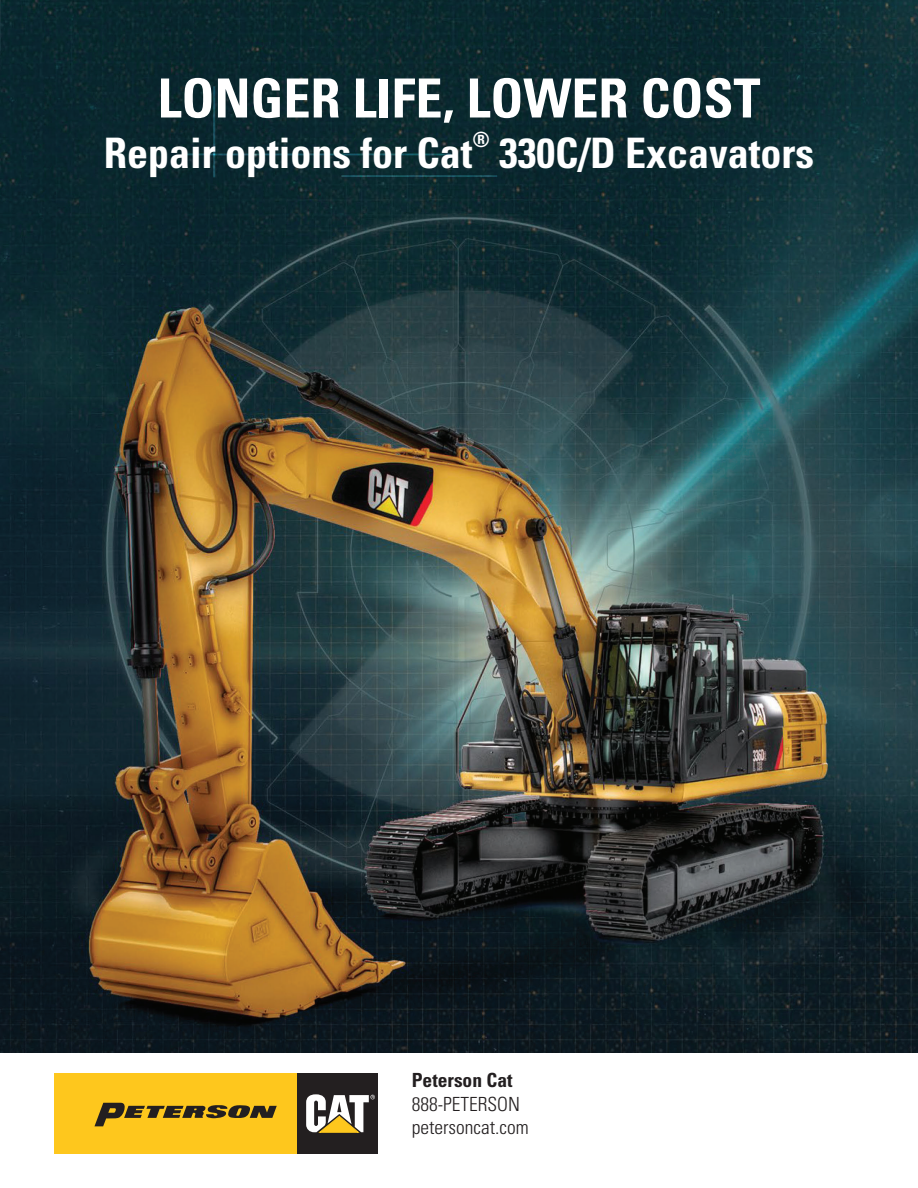
<style>
.page{position:relative;width:918px;height:1188px;background:#fff}
.page>*{position:absolute;margin:0;border:0;box-sizing:border-box;transform-origin:0 0}
.t1{font:700 condensed 54px "Univers LT Std";color:#fff}
.t2{font:700 condensed 42px "Univers LT Std";color:#fff}
.t3{font:700 condensed 21px "Univers LT Std";color:#fff}
.t4{font:300 condensed 19.5px/23.4px "Univers LT Std";color:#231f20}
.t5{font:700 condensed 19.5px "Univers LT Std";color:#231f20}
</style>
<div class="page">
<img style="left:0;top:0;width:918px;height:1053px">
<div style="left:54px;top:1073px;width:243px;height:81px;background:#fec71d"></div>
<div style="left:297px;top:1073px;width:81px;height:81px;background:#231f20"></div>
<svg style="left:306px;top:1094px;width:69px;height:39px"></svg>
<svg style="left:94px;top:1103px;width:183px;height:23px"></svg>
<p class="t1" style="left:158px;top:65px;width:604px">LONGER LIFE, LOWER COST</p>
<p class="t2" style="left:104px;top:127px;width:370px">Repair options for Cat</p>
<p class="t3" style="left:473px;top:127px;width:19px">®</p>
<p class="t2" style="left:499px;top:127px;width:316px">330C/D Excavators</p>
<p class="t5" style="left:412px;top:1068px;width:102px">Peterson Cat</p>
<p class="t4" style="left:412px;top:1092px;width:118px">888-PETERSON petersoncat.com</p>
</div>
